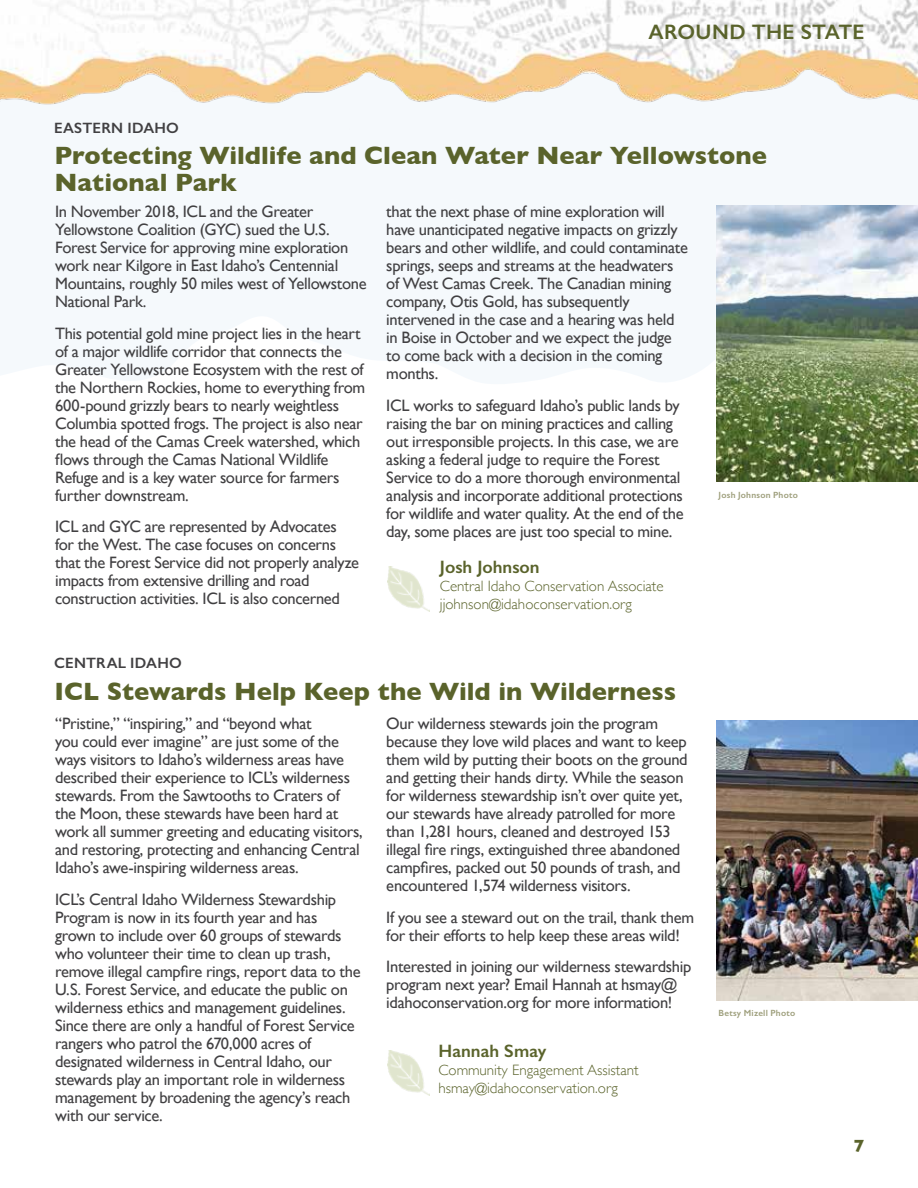
<style>
.page{position:relative;width:918px;height:1188px;background:#fff}
.page>*{position:absolute;margin:0;border:0;box-sizing:border-box;transform-origin:0 0}
.t1{font:700 25.5px/27px "Gill Sans";color:#5a632b}
.t2{font:600 21px "Gill Sans";letter-spacing:.01em;color:#5a632b}
.t3{font:600 18px "Gill Sans";color:#5a632b}
.t4{font:700 18px "Gill Sans";color:#5a632b}
.t5{font:16.5px/18px "Gill Sans";letter-spacing:-.02em;color:#414042}
.t6{font:300 15px/18px "Gill Sans";color:#5a632b}
.t7{font:600 15px "Gill Sans";letter-spacing:.015em;color:#414042}
.t8{font:600 9px "Gill Sans";letter-spacing:.025em;color:#9e9f7c}
</style>
<div class="page">
<img style="left:0;top:0;width:918px;height:130px">
<img style="left:716px;top:205px;width:202px;height:277px">
<img style="left:716px;top:720px;width:202px;height:280px">
<img style="left:388px;top:567px;width:41px;height:45px">
<img style="left:388px;top:1051px;width:41px;height:45px">
<p class="t7" style="left:54px;top:119px;width:126px">EASTERN IDAHO</p>
<p class="t2" style="left:648px;top:20px;width:218px">AROUND THE STATE</p>
<h1 class="t1" style="left:55px;top:142px;width:714px">Protecting Wildlife and Clean Water Near Yellowstone<br>National Park</h1>
<p class="t5" style="left:55px;top:202px;width:313px">In November 2018, ICL and the Greater Yellowstone Coalition (GYC) sued the U.S.<br>Forest Service for approving mine exploration work near Kilgore in East Idaho’s Centennial Mountains, roughly 50 miles west of Yellowstone National Park.</p>
<p class="t5" style="left:55px;top:324px;width:312px">This potential gold mine project lies in the heart of a major wildlife corridor that connects the Greater Yellowstone Ecosystem with the rest of the Northern Rockies, home to everything from 600-pound grizzly bears to nearly weightless Columbia spotted frogs. The project is also near the head of the Camas Creek watershed, which flows through the Camas National Wildlife Refuge and is a key water source for farmers further downstream.</p>
<p class="t5" style="left:55px;top:517px;width:305px">ICL and GYC are represented by Advocates for the West. The case focuses on concerns that the Forest Service did not properly analyze impacts from extensive drilling and road construction activities. ICL is also concerned</p>
<p class="t7" style="left:54px;top:654px;width:129px">CENTRAL IDAHO</p>
<p class="t5" style="left:386px;top:202px;width:303px">that the next phase of mine exploration will have unanticipated negative impacts on grizzly bears and other wildlife, and could contaminate springs, seeps and streams at the headwaters of West Camas Creek. The Canadian mining company, Otis Gold, has subsequently intervened in the case and a hearing was held in Boise in October and we expect the judge to come back with a decision in the coming months.</p>
<p class="t5" style="left:386px;top:396px;width:299px">ICL works to safeguard Idaho’s public lands by raising the bar on mining practices and calling out irresponsible projects. In this case, we are asking a federal judge to require the Forest Service to do a more thorough environmental analysis and incorporate additional protections for wildlife and water quality. At the end of the day, some places are just too special to mine.</p>
<p class="t3" style="left:440px;top:556px;width:101px">Josh Johnson</p>
<p class="t6" style="left:440px;top:577px;width:225px">Central Idaho Conservation Associate jjohnson@idahoconservation.org</p>
<h1 class="t1" style="left:55px;top:678px;width:623px">ICL Stewards Help Keep the Wild in Wilderness</h1>
<p class="t5" style="left:55px;top:715px;width:309px">“Pristine,” “inspiring,” and “beyond what<br>you could ever imagine” are just some of the ways visitors to Idaho’s wilderness areas have described their experience to ICL’s wilderness stewards. From the Sawtooths to Craters of the Moon, these stewards have been hard at work all summer greeting and educating visitors, and restoring, protecting and enhancing Central Idaho’s awe-inspiring wilderness areas.</p>
<p class="t5" style="left:55px;top:890px;width:307px">ICL’s Central Idaho Wilderness Stewardship Program is now in its fourth year and has grown to include over 60 groups of stewards who volunteer their time to clean up trash, remove illegal campfire rings, report data to the U.S. Forest Service, and educate the public on wilderness ethics and management guidelines.<br>Since there are only a handful of Forest Service rangers who patrol the 670,000 acres of designated wilderness in Central Idaho, our stewards play an important role in wilderness management by broadening the agency’s reach with our service.</p>
<p class="t5" style="left:386px;top:715px;width:303px">Our wilderness stewards join the program because they love wild places and want to keep them wild by putting their boots on the ground and getting their hands dirty. While the season for wilderness stewardship isn’t over quite yet, our stewards have already patrolled for more than 1,281 hours, cleaned and destroyed 153 illegal fire rings, extinguished three abandoned campfires, packed out 50 pounds of trash, and encountered 1,574 wilderness visitors.</p>
<p class="t5" style="left:386px;top:908px;width:309px">If you see a steward out on the trail, thank them for their efforts to help keep these areas wild!</p>
<p class="t5" style="left:386px;top:958px;width:307px">Interested in joining our wilderness stewardship program next year? Email Hannah at hsmay@ idahoconservation.org for more information!</p>
<p class="t3" style="left:438px;top:1040px;width:109px">Hannah Smay</p>
<p class="t6" style="left:438px;top:1060px;width:202px">Community Engagement Assistant hsmay@idahoconservation.org</p>
<p class="t8" style="left:719px;top:489px;width:81px">Josh Johnson Photo</p>
<p class="t8" style="left:719px;top:1008px;width:78px">Betsy Mizell Photo</p>
<p class="t4" style="left:854px;top:1132px;width:12px">7</p>
</div>
